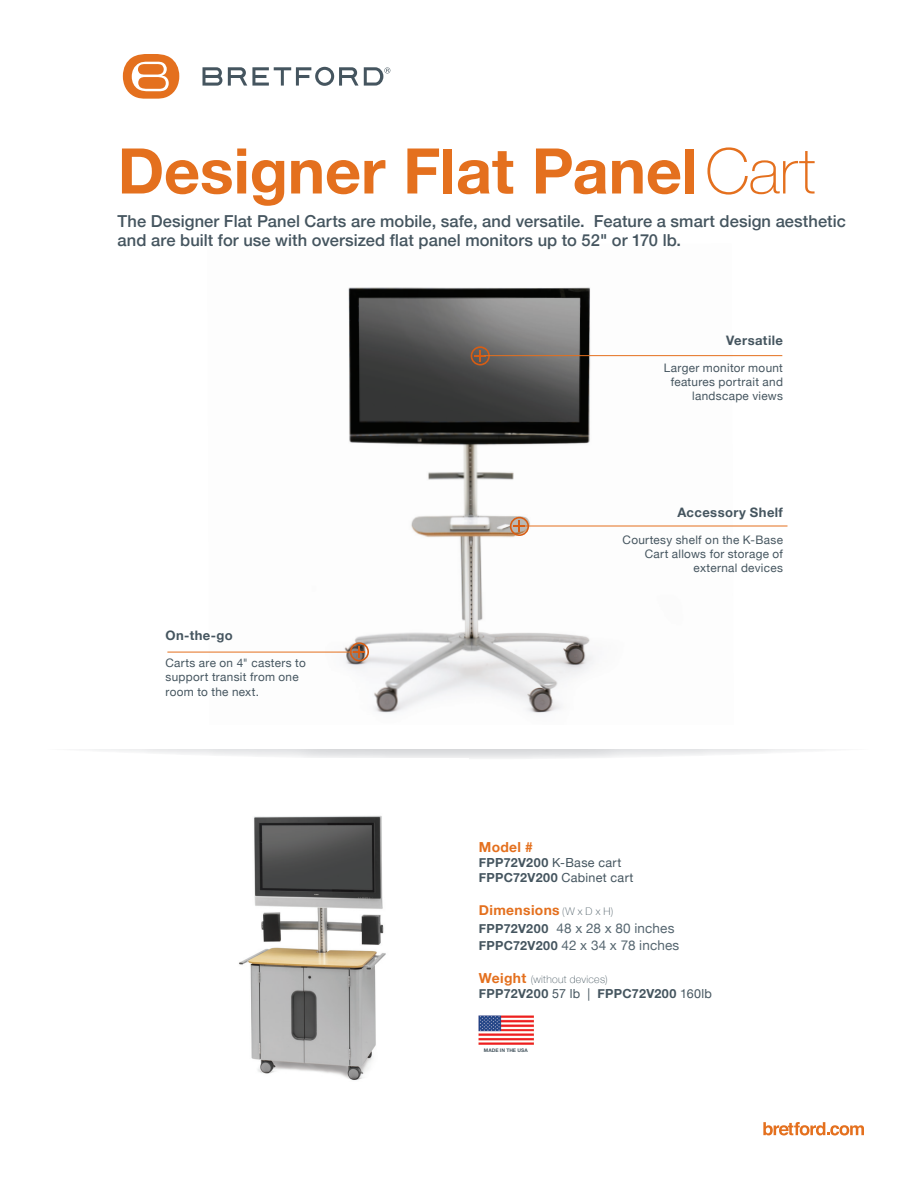
<style>
.page{position:relative;width:918px;height:1188px;background:#fff}
.page>*{position:absolute;margin:0;border:0;box-sizing:border-box;transform-origin:0 0}
.t1{font:700 63px "Helvetica Neue";letter-spacing:-.005em;color:#e4701e}
.t2{font:500 16.5px/19.5px "Helvetica Neue";letter-spacing:.005em;color:#45555f}
.t3{font:700 13.8px "Helvetica Neue";letter-spacing:.025em;color:#e4701e}
.t4{font:13.5px "Helvetica Neue";letter-spacing:.01em;color:#566670}
.t5{font:700 13.05px "Helvetica Neue";letter-spacing:.03em;color:#45555f}
.t6{font:12.6px "Helvetica Neue";letter-spacing:.025em;color:#45555f}
.t7{font:700 12.6px "Helvetica Neue";letter-spacing:.02em;color:#45555f}
.t8{font:11.7px/14.1px "Helvetica Neue";letter-spacing:.025em;color:#45555f;text-align:right}
.t9{font:100 10.5px "Helvetica Neue";letter-spacing:.03em;color:#45555f}
.t10{font:700 4.95px "Helvetica Neue";color:#45555f}
.s1{font-weight:100}
.s2{font-weight:700}
.s3{font-weight:100;font-size:10.5px;color:#45555f}
.s4{font-weight:700;font-size:12.6px;color:#45555f}
.s5{font-weight:700;font-size:13.8px;color:#e4701e}
.s6{font-weight:400}
.s7{font-weight:400;font-size:12.45px}
</style>
<div class="page">
<svg style="left:763px;top:1122px;width:101px;height:14px"></svg>
<svg style="left:203px;top:67px;width:19px;height:19px"></svg>
<svg style="left:123px;top:54px;width:56px;height:45px"></svg>
<svg style="left:228px;top:67px;width:162px;height:19px"></svg>
<img style="left:207px;top:287px;width:527px;height:426px">
<hr style="left:514px;top:526px;width:273px;height:1px;background:#e4701e">
<hr style="left:167px;top:652px;width:195px;height:1px;background:#e4701e">
<svg style="left:510px;top:517px;width:19px;height:19px"></svg>
<svg style="left:350px;top:642px;width:19px;height:20px"></svg>
<svg style="left:471px;top:346px;width:19px;height:19px"></svg>
<hr style="left:484px;top:355px;width:298px;height:1px;background:#e4701e">
<img style="left:239px;top:815px;width:147px;height:265px">
<img style="left:479px;top:1016px;width:54px;height:29px">
<p class="t1" style="left:118px;top:122px;width:699px">Designer Flat Panel<span class="s1">Cart</span></p>
<p class="t2" style="left:118px;top:210px;width:730px">The Designer Flat Panel Carts are mobile, safe, and versatile. Feature a smart design aesthetic and are built for use with oversized flat panel monitors up to 52" or 170 lb.</p>
<p class="t5" style="left:726px;top:330px;width:58px">Versatile</p>
<p class="t8" style="left:664px;top:361px;width:121px">Larger monitor mount features portrait and landscape views</p>
<p class="t5" style="left:166px;top:625px;width:69px">On-the-go</p>
<p class="t8" style="left:166px;top:657px;width:142px;text-align:left">Carts are on 4" casters to support transit from one room to the next.</p>
<p class="t5" style="left:678px;top:502px;width:107px">Accessory Shelf</p>
<p class="t8" style="left:623px;top:533px;width:162px">Courtesy shelf on the K-Base<br>Cart allows for storage of external devices</p>
<p class="t3" style="left:479px;top:836px;width:56px">Model #</p>
<p class="t6" style="left:479px;top:853px;width:144px"><span class="s2">FPP72V200</span> K-Base cart</p>
<p class="t6" style="left:479px;top:868px;width:156px"><span class="s2">FPPC72V200</span> Cabinet cart</p>
<p class="t3" style="left:479px;top:899px;width:136px">Dimensions <span class="s3">(W x D x H)</span></p>
<p class="t4" style="left:479px;top:919px;width:197px"><span class="s4">FPP72V200</span> 48 x 28 x 80 inches</p>
<p class="t4" style="left:479px;top:935px;width:202px"><span class="s4">FPPC72V200</span> 42 x 34 x 78 inches</p>
<p class="t9" style="left:479px;top:971px;width:130px"><span class="s5">Weight</span> (without devices)</p>
<p class="t7" style="left:479px;top:983px;width:235px">FPP72V200 <span class="s6">57 lb</span> <span class="s7">|</span> FPPC72V200 <span class="s6">160lb</span></p>
<p class="t10" style="left:484px;top:1046px;width:45px">MADE IN THE USA</p>
</div>
